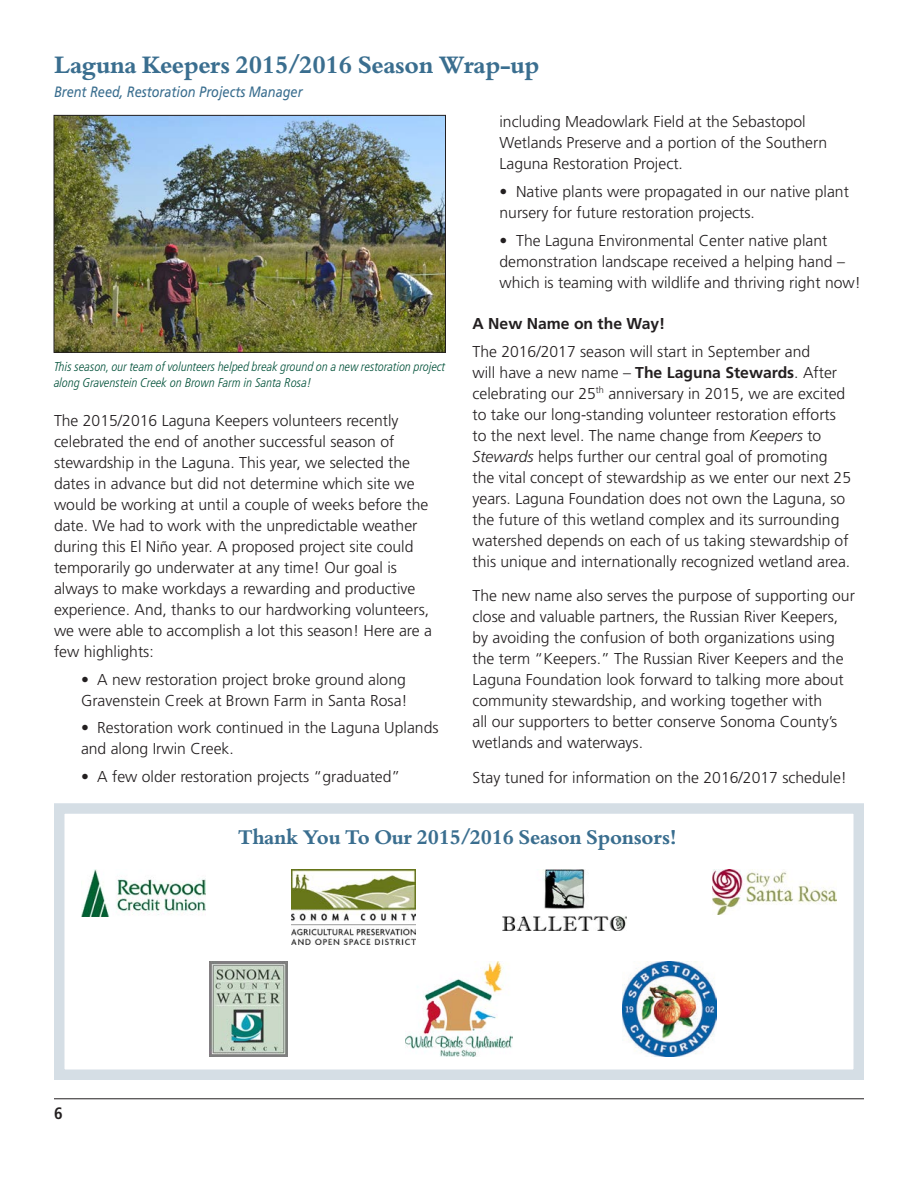
<style>
.page{position:relative;width:918px;height:1188px;background:#fff}
.page>*{position:absolute;margin:0;border:0;box-sizing:border-box;transform-origin:0 0}
.t1{font:700 27px "Bembo Book MT Std";letter-spacing:-.01em;color:#3a6e8f}
.t2{font:700 22.5px "Bembo Book MT Std";letter-spacing:-.01em;color:#3a6e8f}
.t3{font:700 condensed 16.5px "Frutiger LT Std";color:#231f20}
.t4{font:300 15.75px/21px "Frutiger LT Std";color:#231f20}
.t5{font:700 15.75px "Frutiger LT Std";color:#231f20}
.t6{font:italic 15px "Frutiger LT Std";color:#3a6e8f;scale:.85 1}
.t7{font:italic 300 condensed 12.75px/15.9px "Frutiger LT Pro";color:#005139}
.s1{font-weight:700}
.s2{font-style:italic}
</style>
<div class="page">
<hr style="left:54px;top:1098px;width:810px;height:1px;background:#231f20">
<img style="left:56px;top:117px;width:388px;height:234px">
<div style="left:54px;top:115px;width:392px;height:238px;border:1px solid #231f20"></div>
<div style="left:54px;top:803px;width:810px;height:277px;border:10px solid #b9c8d5"></div>
<img style="left:81px;top:869px;width:124px;height:48px">
<img style="left:292px;top:869px;width:124px;height:75px">
<img style="left:713px;top:869px;width:124px;height:45px">
<img style="left:502px;top:869px;width:124px;height:61px">
<img style="left:623px;top:962px;width:94px;height:94px">
<img style="left:210px;top:962px;width:77px;height:94px">
<img style="left:405px;top:962px;width:108px;height:94px">
<p class="t1" style="left:54px;top:47px;width:487px">Laguna Keepers 2015/2016 Season Wrap-up</p>
<p class="t6" style="left:54px;top:83px;width:294px">Brent Reed, Restoration Projects Manager</p>
<p class="t4" style="left:500px;top:111px;width:329px">including Meadowlark Field at the Sebastopol<br>Wetlands Preserve and a portion of the Southern<br>Laguna Restoration Project.</p>
<p class="t4" style="left:500px;top:181px;width:351px">• Native plants were propagated in our native plant nursery for future restoration projects.</p>
<p class="t4" style="left:500px;top:230px;width:363px">• The Laguna Environmental Center native plant demonstration landscape received a helping hand – which is teaming with wildlife and thriving right now!</p>
<p class="t5" style="left:473px;top:314px;width:194px">A New Name on the Way!</p>
<p class="t4" style="left:473px;top:341px;width:380px">The 2016/2017 season will start in September and<br>will have a new name – <span class="s1">The Laguna Stewards</span>. After celebrating our 25<sup>th</sup> anniversary in 2015, we are excited to take our long-standing volunteer restoration efforts to the next level. The name change from <span class="s2">Keepers</span> to <span class="s2">Stewards</span> helps further our central goal of promoting the vital concept of stewardship as we enter our next 25 years. Laguna Foundation does not own the Laguna, so the future of this wetland complex and its surrounding watershed depends on each of us taking stewardship of this unique and internationally recognized wetland area.</p>
<p class="t4" style="left:473px;top:585px;width:384px">The new name also serves the purpose of supporting our close and valuable partners, the Russian River Keepers, by avoiding the confusion of both organizations using the term “Keepers.” The Russian River Keepers and the Laguna Foundation look forward to talking more about community stewardship, and working together with<br>all our supporters to better conserve Sonoma County’s wetlands and waterways.</p>
<p class="t4" style="left:473px;top:767px;width:376px">Stay tuned for information on the 2016/2017 schedule!</p>
<p class="t7" style="left:54px;top:358px;width:393px">This season, our team of volunteers helped break ground on a new restoration project along Gravenstein Creek on Brown Farm in Santa Rosa!</p>
<p class="t4" style="left:54px;top:410px;width:380px">The 2015/2016 Laguna Keepers volunteers recently celebrated the end of another successful season of stewardship in the Laguna. This year, we selected the dates in advance but did not determine which site we would be working at until a couple of weeks before the date. We had to work with the unpredictable weather during this El Niño year. A proposed project site could temporarily go underwater at any time! Our goal is always to make workdays a rewarding and productive experience. And, thanks to our hardworking volunteers, we were able to accomplish a lot this season! Here are a few highlights:</p>
<p class="t4" style="left:81px;top:669px;width:328px">• A new restoration project broke ground along<br>Gravenstein Creek at Brown Farm in Santa Rosa!</p>
<p class="t4" style="left:81px;top:718px;width:359px">• Restoration work continued in the Laguna Uplands and along Irwin Creek.</p>
<p class="t4" style="left:81px;top:767px;width:321px">• A few older restoration projects “graduated”</p>
<p class="t3" style="left:54px;top:1103px;width:10px">6</p>
<p class="t2" style="left:238px;top:822px;width:440px">Thank You To Our 2015/2016 Season Sponsors!</p>
</div>
